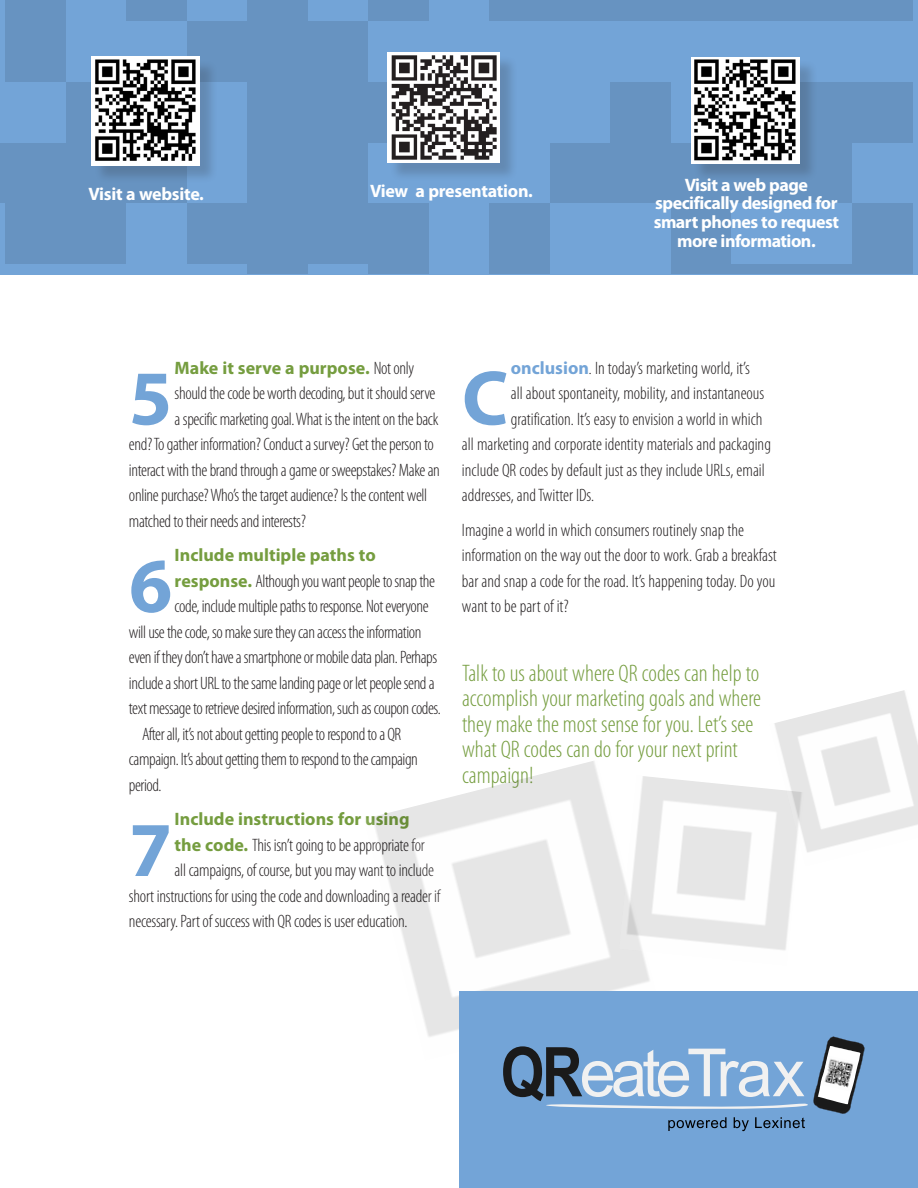
<style>
.page{position:relative;width:918px;height:1188px;background:#fff}
.page>*{position:absolute;margin:0;border:0;box-sizing:border-box;transform-origin:0 0}
.t1{font:700 78px "Myriad Pro";color:#73a4d7}
.t2{font:700 68.55px "Arial Narrow";color:#1a1a1a}
.t3{font:300 condensed 24px/25.5px "Myriad Pro";color:#759d3f}
.t4{font:300 condensed 18px "Myriad Pro";letter-spacing:-.02em;color:#231f20}
.t5{font:300 condensed 18px/25.5px "Myriad Pro";color:#231f20}
.Frutiger_body{font:700 18px/18.8px "Myriad Pro";letter-spacing:-.03em;color:#fff;text-align:center}
.t6{font:700 18px "Myriad Pro";color:#759d3f}
.s1{font-weight:300;font-stretch:condensed;color:#231f20}
.s2{font-weight:700;font-stretch:normal;color:#759d3f}
.s3{font-weight:700;font-stretch:normal;color:#73a4d7}
.s4{font-stretch:normal;font-size:15px}
</style>
<div class="page">
<img style="left:0;top:0;width:918px;height:274px">
<div style="left:94px;top:59px;width:125px;height:125px;background:#231f20;opacity:.2"></div>
<img style="left:91px;top:57px;width:109px;height:108px">
<div style="left:390px;top:55px;width:129px;height:127px;background:#231f20;opacity:.2"></div>
<img style="left:387px;top:52px;width:113px;height:112px">
<div style="left:693px;top:59px;width:125px;height:123px;background:#231f20;opacity:.2"></div>
<img style="left:691px;top:57px;width:108px;height:107px">
<img style="left:372px;top:761px;width:286px;height:276px">
<img style="left:619px;top:775px;width:175px;height:191px">
<img style="left:770px;top:690px;width:148px;height:176px">
<div style="left:459px;top:992px;width:459px;height:196px;background:#73a4d7"></div>
<svg style="left:546px;top:1036px;width:319px;height:95px"></svg>
<p class="Frutiger_body" style="left:88px;top:183px;width:117px">Visit a website.</p>
<p class="Frutiger_body" style="left:370px;top:180px;width:164px">View a presentation.</p>
<p class="Frutiger_body" style="left:685px;top:174px;width:125px">Visit a web page</p>
<p class="Frutiger_body" style="left:654px;top:193px;width:187px">specifically designed for smart phones to request more information.</p>
<p class="t6" style="left:175px;top:356px;width:241px">Make it serve a purpose. <span class="s1">Not only</span></p>
<p class="t4" style="left:175px;top:383px;width:262px">should the code be worth decoding, but it should serve</p>
<p class="t4" style="left:175px;top:409px;width:265px">a specific marketing goal. What is the intent on the back</p>
<p class="t4" style="left:129px;top:434px;width:306px">end? To gather information? Conduct a survey? Get the person to</p>
<p class="t4" style="left:129px;top:460px;width:312px">interact with the brand through a game or sweepstakes? Make an</p>
<p class="t4" style="left:129px;top:485px;width:300px">online purchase? Who’s the target audience? Is the content well</p>
<p class="t4" style="left:129px;top:511px;width:179px">matched to their needs and interests?</p>
<p class="t1" style="left:129px;top:535px;width:45px">6</p>
<p class="t1" style="left:129px;top:347px;width:45px">5</p>
<p class="t6" style="left:175px;top:543px;width:203px">Include multiple paths to</p>
<p class="t4" style="left:175px;top:571px;width:262px"><span class="s2">response.</span> Although you want people to snap the</p>
<p class="t4" style="left:175px;top:596px;width:256px">code, include multiple paths to response. Not everyone</p>
<p class="t4" style="left:129px;top:622px;width:294px">will use the code, so make sure they can access the information</p>
<p class="t4" style="left:129px;top:647px;width:310px">even if they don’t have a smartphone or mobile data plan. Perhaps</p>
<p class="t4" style="left:129px;top:673px;width:307px">include a short URL to the same landing page or let people send a</p>
<p class="t4" style="left:129px;top:698px;width:313px">text message to retrieve desired information, such as coupon codes.</p>
<p class="t4" style="left:142px;top:724px;width:261px">After all, it’s not about getting people to respond to a QR</p>
<p class="t4" style="left:129px;top:750px;width:290px">campaign. It’s about getting them to respond to the campaign</p>
<p class="t4" style="left:129px;top:775px;width:34px">period.</p>
<p class="t1" style="left:129px;top:799px;width:45px">7</p>
<p class="t6" style="left:175px;top:807px;width:236px">Include instructions for using</p>
<p class="t4" style="left:175px;top:835px;width:252px"><span class="s2">the code.</span> This isn’t going to be appropriate for</p>
<p class="t4" style="left:175px;top:860px;width:261px">all campaigns, of course, but you may want to include</p>
<p class="t4" style="left:129px;top:886px;width:313px">short instructions for using the code and downloading a reader if</p>
<p class="t4" style="left:129px;top:911px;width:280px">necessary. Part of success with QR codes is user education.</p>
<p class="t5" style="left:511px;top:355px;width:241px"><span class="s3">onclusion</span><span class="s4">.</span> In today’s marketing world, it’s</p>
<p class="t5" style="left:511px;top:381px;width:255px">all about spontaneity, mobility, and instantaneous</p>
<p class="t5" style="left:511px;top:406px;width:253px">gratification. It’s easy to envision a world in which</p>
<p class="t5" style="left:462px;top:432px;width:311px">all marketing and corporate identity materials and packaging</p>
<p class="t5" style="left:462px;top:457px;width:304px">include QR codes by default just as they include URLs, email</p>
<p class="t5" style="left:462px;top:483px;width:134px">addresses, and Twitter IDs.</p>
<p class="t5" style="left:462px;top:517px;width:316px">Imagine a world in which consumers routinely snap the information on the way out the door to work. Grab a breakfast bar and snap a code for the road. It’s happening today. Do you want to be part of it?</p>
<p class="t1" style="left:462px;top:347px;width:48px">C</p>
<p class="t3" style="left:462px;top:661px;width:301px">Talk to us about where QR codes can help to accomplish your marketing goals and where they make the most sense for you. Let’s see what QR codes can do for your next print campaign!</p>
<p class="t2" style="left:501px;top:1020px;width:83px">QR</p>
</div>
